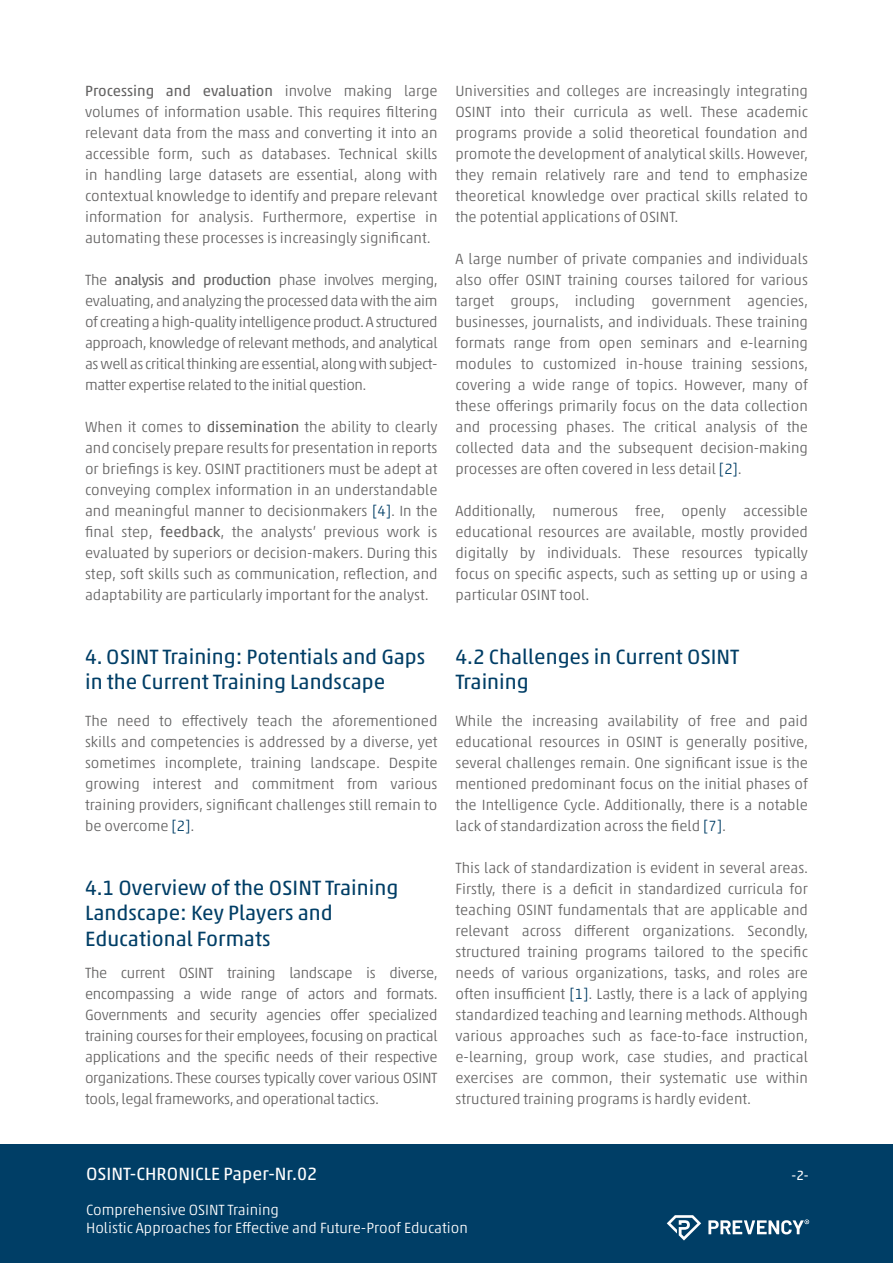
<style>
.page{position:relative;width:893px;height:1263px;background:#fff}
.page>*{position:absolute;margin:0;border:0;box-sizing:border-box;transform-origin:0 0}
.Fließtext_Überschrift{font:21px/25.5px "Akko Pro";color:#003e66}
.t1{font:18px "Akko Pro";color:#fff}
.Fließtext{font:300 15px/21px "Akko Pro";color:#646363;text-align:justify}
.t2{font:300 15px/18px "Akko Pro";color:#fff}
.t3{font:13.5px "Akko Pro";color:#fff}
.s1{font-weight:400}
.s2{color:#003e66}
</style>
<div class="page">
<div style="left:0;top:1144px;width:893px;height:119px;background:#003e66"></div>
<svg style="left:667px;top:1215px;width:34px;height:25px"></svg>
<svg style="left:708px;top:1219px;width:101px;height:15px"></svg>
<p class="Fließtext" style="left:85px;top:80px;width:354px"><span class="s1">Processing and evaluation</span> involve making large volumes of information usable. This requires filtering relevant data from the mass and converting it into an accessible form, such as databases. Technical skills in handling large datasets are essential, along with contextual knowledge to identify and prepare relevant information for analysis. Furthermore, expertise in automating these processes is increasingly significant.</p>
<p class="Fließtext" style="left:85px;top:269px;width:354px">The <span class="s1">analysis and production</span> phase involves merging, evaluating, and analyzing the processed data with the aim of creating a high-quality intelligence product. A structured approach, knowledge of relevant methods, and analytical as well as critical thinking are essential, along with subject&shy;matter expertise related to the initial question.</p>
<p class="Fließtext" style="left:85px;top:416px;width:354px">When it comes to <span class="s1">dissemination</span> the ability to clearly and concisely prepare results for presentation in reports or briefings is key. OSINT practitioners must be adept at conveying complex information in an understandable and meaningful manner to decisionmakers <span class="s2">[4]</span>. In the final step, <span class="s1">feedback</span>, the analysts’ previous work is evaluated by superiors or decision-makers. During this step, soft skills such as communication, reflection, and adaptability are particularly important for the analyst.</p>
<p class="Fließtext_Überschrift" style="left:85px;top:644px;width:342px">4. OSINT Training: Potentials and Gaps in the Current Training Landscape</p>
<p class="Fließtext" style="left:85px;top:710px;width:354px">The need to effectively teach the aforementioned skills and competencies is addressed by a diverse, yet sometimes incomplete, training landscape. Despite growing interest and commitment from various training providers, significant challenges still remain to be overcome <span class="s2">[2]</span>.</p>
<p class="Fließtext_Überschrift" style="left:85px;top:875px;width:315px">4.1 Overview of the OSINT Training<br>Landscape: Key Players and<br>Educational Formats</p>
<p class="Fließtext" style="left:85px;top:962px;width:354px">The current OSINT training landscape is diverse, encompassing a wide range of actors and formats.<br>Governments and security agencies offer specialized training courses for their employees, focusing on practical applications and the specific needs of their respective organizations. These courses typically cover various OSINT tools, legal frameworks, and operational tactics.</p>
<p class="Fließtext" style="left:455px;top:80px;width:354px">Universities and colleges are increasingly integrating OSINT into their curricula as well. These academic programs provide a solid theoretical foundation and promote the development of analytical skills. However, they remain relatively rare and tend to emphasize theoretical knowledge over practical skills related to the potential applications of OSINT.</p>
<p class="Fließtext" style="left:455px;top:248px;width:354px">A large number of private companies and individuals also offer OSINT training courses tailored for various target groups, including government agencies, businesses, journalists, and individuals. These training formats range from open seminars and e-learning modules to customized in-house training sessions, covering a wide range of topics. However, many of these offerings primarily focus on the data collection and processing phases. The critical analysis of the collected data and the subsequent decision-making processes are often covered in less detail <span class="s2">[2]</span>.</p>
<p class="Fließtext" style="left:455px;top:500px;width:354px">Additionally, numerous free, openly accessible educational resources are available, mostly provided digitally by individuals. These resources typically focus on specific aspects, such as setting up or using a particular OSINT tool.</p>
<p class="Fließtext_Überschrift" style="left:455px;top:644px;width:286px">4.2 Challenges in Current OSINT<br>Training</p>
<p class="Fließtext" style="left:455px;top:710px;width:354px">While the increasing availability of free and paid educational resources in OSINT is generally positive, several challenges remain. One significant issue is the mentioned predominant focus on the initial phases of the Intelligence Cycle. Additionally, there is a notable lack of standardization across the field <span class="s2">[7]</span>.</p>
<p class="Fließtext" style="left:455px;top:857px;width:354px">This lack of standardization is evident in several areas.<br>Firstly, there is a deficit in standardized curricula for teaching OSINT fundamentals that are applicable and relevant across different organizations. Secondly, structured training programs tailored to the specific needs of various organizations, tasks, and roles are often insufficient <span class="s2">[1]</span>. Lastly, there is a lack of applying standardized teaching and learning methods. Although various approaches such as face-to-face instruction, e-learning, group work, case studies, and practical exercises are common, their systematic use within structured training programs is hardly evident.</p>
<p class="t1" style="left:86px;top:1162px;width:233px">OSINT-CHRONICLE Paper-Nr.02</p>
<p class="t3" style="left:791px;top:1167px;width:19px">-2-</p>
<p class="t2" style="left:86px;top:1200px;width:383px">Comprehensive OSINT Training<br>Holistic Approaches for Effective and Future-Proof Education</p>
</div>
